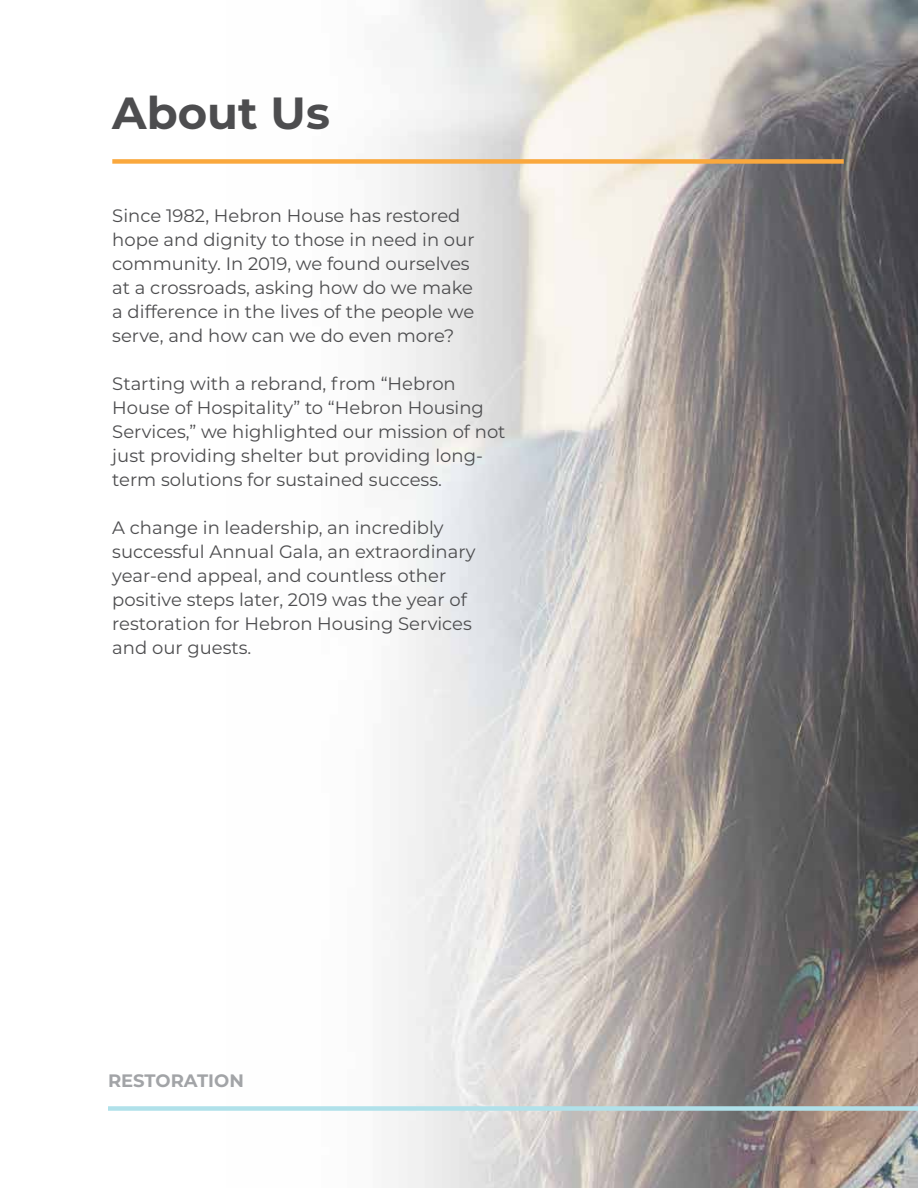
<style>
.page{position:relative;width:918px;height:1188px;background:#fff}
.page>*{position:absolute;margin:0;border:0;box-sizing:border-box;transform-origin:0 0}
.t1{font:700 45px "Montserrat";color:#4d4d4f}
.t2{font:18px/24px "Montserrat";color:#4d4d4f}
.t3{font:700 18px "Montserrat";color:#a2a4a7}
</style>
<div class="page">
<img style="left:390px;top:0;width:528px;height:1188px">
<div style="left:112px;top:159px;width:732px;height:5px;background:#faa83d"></div>
<div style="left:108px;top:1106px;width:810px;height:5px;background:#b0e1ea"></div>
<h1 class="t1" style="left:112px;top:81px;width:219px">About Us</h1>
<p class="t2" style="left:112px;top:203px;width:364px">Since 1982, Hebron House has restored hope and dignity to those in need in our community. In 2019, we found ourselves at a crossroads, asking how do we make a difference in the lives of the people we serve, and how can we do even more?</p>
<p class="t2" style="left:112px;top:371px;width:395px">Starting with a rebrand, from “Hebron House of Hospitality” to “Hebron Housing Services,” we highlighted our mission of not just providing shelter but providing long&shy;term solutions for sustained success.</p>
<p class="t2" style="left:112px;top:515px;width:365px">A change in leadership, an incredibly successful Annual Gala, an extraordinary year-end appeal, and countless other positive steps later, 2019 was the year of restoration for Hebron Housing Services and our guests.</p>
<p class="t3" style="left:108px;top:1068px;width:137px">RESTORATION</p>
</div>
